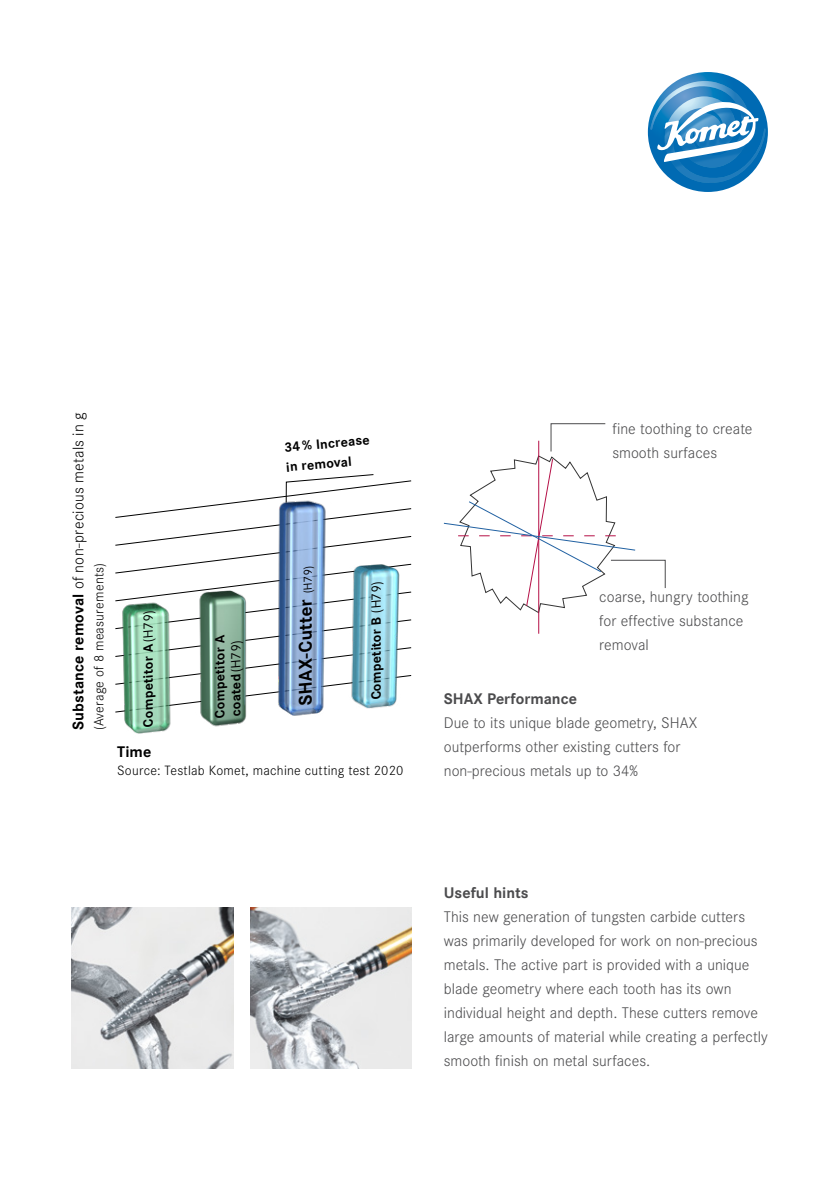
<style>
.page{position:relative;width:840px;height:1191px;background:#fff}
.page>*{position:absolute;margin:0;border:0;box-sizing:border-box;transform-origin:0 0}
.t1{font:700 19.2px "Corporate SOT";color:#000}
.t2{font:300 16px/24px "Corporate SOT";color:#4b4b4d}
.t3{font:300 16px "Corporate SOT";letter-spacing:.015em;color:#000}
.t4{font:700 16px "Corporate SOT";color:#4b4b4d}
.t5{font:700 16px "Corporate SOT";color:#000}
.t6{font:700 14px/20px "Corporate SOT";color:#000}
.t7{font:300 14px "Corporate SOT";letter-spacing:.02em;color:#000}
.s1{font-weight:700}
.s2{font-weight:400}
.s3{font-weight:400;font-size:12.2px}
</style>
<div class="page">
<svg style="left:647px;top:72px;width:120px;height:120px"></svg>
<svg style="left:650px;top:81px;width:115px;height:102px"></svg>
<img style="left:71px;top:907px;width:162px;height:161px">
<img style="left:250px;top:907px;width:161px;height:161px">
<img style="left:115px;top:480px;width:297px;height:254px">
<img style="left:115px;top:474px;width:296px;height:238px">
<hr style="left:538px;top:441px;width:1px;height:192px;background:#b51047">
<svg style="left:443px;top:423px;width:222px;height:190px"></svg>
<p class="t3" style="left:67px;top:730px;width:319px;rotate:-90deg"><span class="s1">Substance removal</span> of non-precious metals in g</p>
<p class="t7" style="left:89px;top:730px;width:169px;rotate:-90deg">(Average of 8 measurements)</p>
<p class="t6" style="left:137px;top:726px;width:119px;rotate:-90deg">Competitor A<span class="s2">(H79)</span></p>
<p class="t6" style="left:210px;top:717px;width:86px;line-height:16px;rotate:-90deg">Competitor A coated<span class="s2">(H79)</span></p>
<p class="t6" style="left:283px;top:436px;width:87px;rotate:-5deg">34% Increase in removal</p>
<p class="t1" style="left:290px;top:705px;width:142px;rotate:-90deg">SHAX-Cutter <span class="s3">(H79)</span></p>
<p class="t6" style="left:365px;top:699px;width:121px;rotate:-90deg">Competitor B <span class="s2">(H79)</span></p>
<p class="t5" style="left:117px;top:739px;width:36px">Time</p>
<p class="t7" style="left:117px;top:760px;width:288px">Source: Testlab Komet, machine cutting test 2020</p>
<p class="t2" style="left:612px;top:415px;width:141px">fine toothing to create smooth surfaces</p>
<p class="t2" style="left:599px;top:584px;width:151px">coarse, hungry toothing for effective substance removal</p>
<p class="t4" style="left:443px;top:686px;width:134px">SHAX Performance</p>
<p class="t2" style="left:443px;top:710px;width:255px">Due to its unique blade geometry, SHAX outperforms other existing cutters for non-precious metals up to 34%</p>
<p class="t4" style="left:443px;top:880px;width:86px">Useful hints</p>
<p class="t2" style="left:443px;top:904px;width:325px">This new generation of tungsten carbide cutters was primarily developed for work on non-precious metals. The active part is provided with a unique blade geometry where each tooth has its own individual height and depth. These cutters remove large amounts of material while creating a perfectly smooth finish on metal surfaces.</p>
</div>
